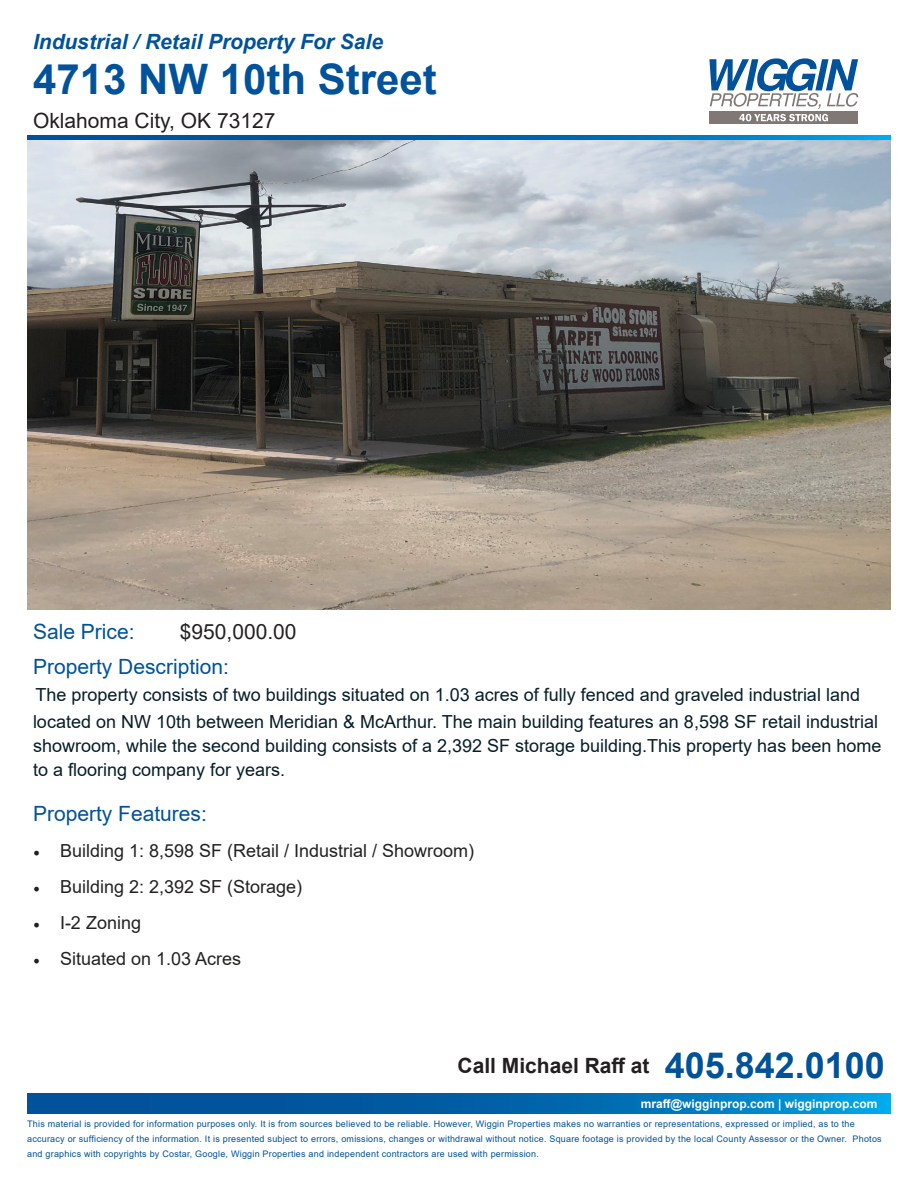
<style>
.page{position:relative;width:918px;height:1188px;background:#fff}
.page>*{position:absolute;margin:0;border:0;box-sizing:border-box;transform-origin:0 0}
.t1{font:700 42px "Arial";color:#01529a}
.t2{font:21px "Arial";color:#01529a}
.t3{font:italic 700 21px "Arial";color:#01529a}
.t4{font:700 21px "Arial";color:#231f20}
.t5{font:21px "Arial";color:#231f20}
.t6{font:21px "Arial";color:#232221}
.t7{font:18px/27px "Arial";color:#071e29}
.t8{font:18px "Arial";color:#232221}
.t9{font:700 12px "Arial";color:#fff}
.t10{font:9px/15px "Arial";letter-spacing:.025em;color:#01529a}
.s1{font-family:"Minion Pro";color:#231f20}
.s2{font-size:36px;color:#01529a}
</style>
<div class="page">
<svg style="left:27px;top:1094px;width:864px;height:20px;background:#0068ad"></svg>
<svg style="left:27px;top:135px;width:864px;height:5px;background:#0068ae"></svg>
<div style="left:709px;top:111px;width:149px;height:13px;background:#7f7874"></div>
<svg style="left:709px;top:58px;width:149px;height:63px"></svg>
<img style="left:27px;top:140px;width:864px;height:469px">
<h2 class="t3" style="left:33px;top:27px;width:352px">Industrial / Retail Property For Sale</h2>
<h1 class="t1" style="left:33px;top:50px;width:405px">4713 NW 10th Street</h1>
<h2 class="t5" style="left:33px;top:106px;width:244px">Oklahoma City, OK 73127</h2>
<p class="t2" style="left:33px;top:617px;width:103px">Sale Price:</p>
<p class="t6" style="left:180px;top:617px;width:118px">$950,000.00</p>
<p class="t2" style="left:33px;top:652px;width:198px">Property Description:</p>
<p class="t7" style="left:33px;top:681px;width:847px">The property consists of two buildings situated on 1.03 acres of fully fenced and graveled industrial land located on NW 10th between Meridian &amp; McArthur. The main building features an 8,598 SF retail industrial</p>
<p class="t7" style="left:33px;top:733px;width:850px;line-height:24px">showroom, while the second building consists of a 2,392 SF storage building.This property has been home to a flooring company for years.</p>
<p class="t2" style="left:33px;top:799px;width:175px">Property Features:</p>
<p class="t8" style="left:33px;top:838px;width:443px"><span class="s1">•</span> Building 1: 8,598 SF (Retail / Industrial / Showroom)</p>
<p class="t8" style="left:33px;top:874px;width:271px"><span class="s1">•</span> Building 2: 2,392 SF (Storage)</p>
<p class="t8" style="left:33px;top:910px;width:110px"><span class="s1">•</span> I-2 Zoning</p>
<p class="t8" style="left:33px;top:946px;width:210px"><span class="s1">•</span> Situated on 1.03 Acres</p>
<h2 class="t4" style="left:458px;top:1051px;width:429px">Call Michael Raff at <span class="s2">405.842.0100</span></h2>
<h3 class="t9" style="left:641px;top:1096px;width:238px">mraff@wigginprop.com | wigginprop.com</h3>
<p class="t10" style="left:27px;top:1117px;width:856px">This material is provided for information purposes only. It is from sources believed to be reliable. However, Wiggin Properties makes no warranties or representations, expressed or implied, as to the accuracy or sufficiency of the information. It is presented subject to errors, omissions, changes or withdrawal without notice. Square footage is provided by the local County Assessor or the Owner. Photos and graphics with copyrights by Costar, Google, Wiggin Properties and independent contractors are used with permission.</p>
</div>
